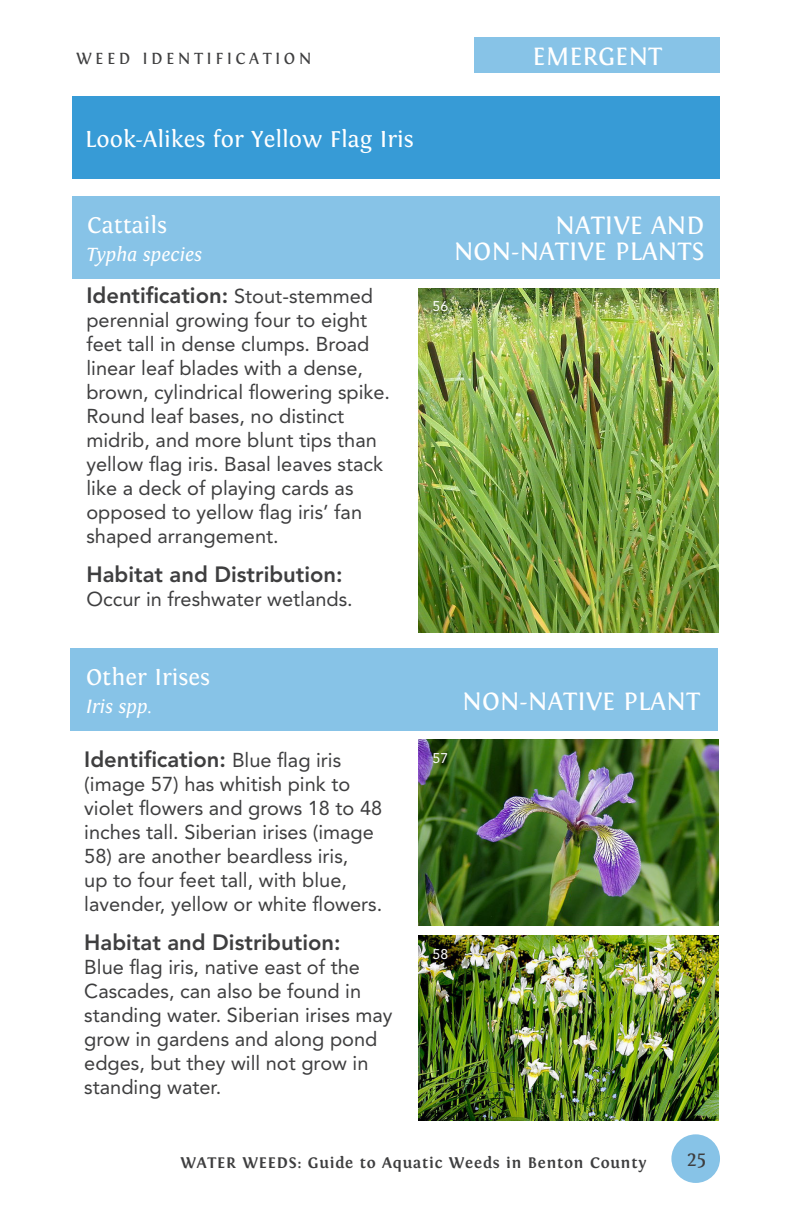
<style>
.page{position:relative;width:792px;height:1224px;background:#fff}
.page>*{position:absolute;margin:0;border:0;box-sizing:border-box;transform-origin:0 0}
.t1{font:26.4px "Fontin";color:#fff}
.Plant_name_-_frutige{font:24px "Fontin";color:#fff}
.Body_Text{font:800 22px "Avenir LT Std";color:#3e3e3f}
.t2{font:21.6px "Fontin";color:#3e3e3f}
.Body_Text-2{font:20px/24px "Avenir LT Std";color:#3e3e3f}
.Plant_name_-_frutige-2{font:italic 20px "Fontin";color:#fff}
.t3{font:17px "Fontin";letter-spacing:.2em;color:#3e3e3f}
.t4{font:700 16px "Fontin";letter-spacing:.05em;color:#3e3e3f}
.bullet{font:14px "Avenir LT Std";color:#fff}
.s1{font-weight:400;font-size:20px}
</style>
<div class="page">
<div style="left:72px;top:96px;width:648px;height:83px;background:#379bd6"></div>
<div style="left:475px;top:37px;width:245px;height:35px;background:#87c3e7"></div>
<div style="left:671px;top:1134px;width:49px;height:49px;background:#87c3e7;border-radius:50%"></div>
<div style="left:72px;top:196px;width:648px;height:83px;background:#87c3e7"></div>
<div style="left:70px;top:648px;width:648px;height:83px;background:#87c3e7"></div>
<img style="left:419px;top:288px;width:300px;height:345px">
<img style="left:419px;top:740px;width:300px;height:185px">
<img style="left:419px;top:935px;width:300px;height:186px">
<p class="t3" style="left:76px;top:49px;width:237px">WEED IDENTIFICATION</p>
<h1 class="t1" style="left:533px;top:42px;width:131px">EMERGENT</h1>
<p class="Plant_name_-_frutige" style="left:85px;top:126px;width:330px">Look-Alikes for Yellow Flag Iris</p>
<p class="Plant_name_-_frutige" style="left:87px;top:212px;width:82px">Cattails</p>
<p class="Plant_name_-_frutige-2" style="left:87px;top:243px;width:116px">Typha species</p>
<p class="Body_Text" style="left:86px;top:282px;width:288px">Identification: <span class="s1">Stout-stemmed</span></p>
<p class="Body_Text-2" style="left:86px;top:308px;width:305px">perennial growing four to eight feet tall in dense clumps. Broad linear leaf blades with a dense, brown, cylindrical flowering spike.<br>Round leaf bases, no distinct midrib, and more blunt tips than yellow flag iris. Basal leaves stack like a deck of playing cards as opposed to yellow flag iris’ fan shaped arrangement.</p>
<p class="Body_Text" style="left:86px;top:561px;width:258px">Habitat and Distribution:</p>
<p class="Body_Text-2" style="left:86px;top:587px;width:268px">Occur in freshwater wetlands.</p>
<p class="Plant_name_-_frutige" style="left:86px;top:664px;width:126px">Other Irises</p>
<p class="Plant_name_-_frutige-2" style="left:86px;top:695px;width:67px">Iris spp.</p>
<p class="Body_Text" style="left:84px;top:746px;width:258px">Identification: <span class="s1">Blue flag iris</span></p>
<p class="Body_Text-2" style="left:84px;top:772px;width:299px">(image 57) has whitish pink to violet flowers and grows 18 to 48 inches tall. Siberian irises (image</p>
<p class="Body_Text-2" style="left:84px;top:844px;width:299px">58) are another beardless iris,<br>up to four feet tall, with blue, lavender, yellow or white flowers.</p>
<p class="Body_Text" style="left:84px;top:929px;width:258px">Habitat and Distribution:</p>
<p class="Body_Text-2" style="left:84px;top:955px;width:310px">Blue flag iris, native east of the<br>Cascades, can also be found in standing water. Siberian irises may grow in gardens and along pond edges, but they will not grow in standing water.</p>
<p class="t1" style="left:555px;top:210px;width:151px">NATIVE AND</p>
<p class="t1" style="left:454px;top:237px;width:252px">NON-NATIVE PLANTS</p>
<p class="bullet" style="left:433px;top:298px;width:17px">56</p>
<p class="bullet" style="left:433px;top:750px;width:17px">57</p>
<p class="t1" style="left:462px;top:687px;width:240px">NON-NATIVE PLANT</p>
<p class="bullet" style="left:433px;top:946px;width:17px">58</p>
<p class="t4" style="left:181px;top:1154px;width:467px">WATER WEEDS: Guide to Aquatic Weeds in Benton County</p>
<p class="t2" style="left:687px;top:1147px;width:21px">25</p>
</div>
